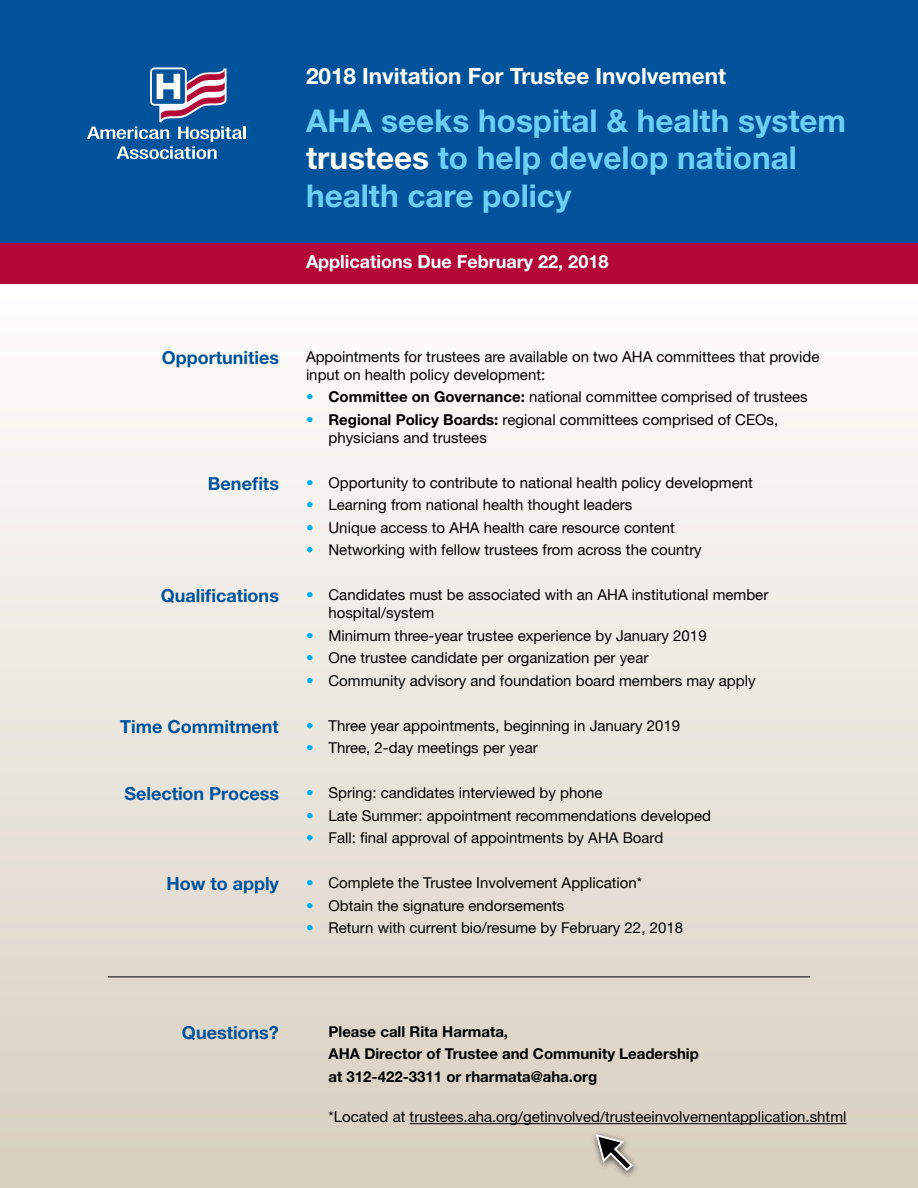
<style>
.page{position:relative;width:918px;height:1188px;background:#fff}
.page>*{position:absolute;margin:0;border:0;box-sizing:border-box;transform-origin:0 0}
.t1{font:700 31.5px/37.5px "Helvetica Neue LT Std";color:#6dcff6}
.t2{font:700 22.5px "Helvetica Neue LT Std";color:#fff}
.t3{font:700 18px "Helvetica Neue LT Std";color:#00539b}
.t4{font:700 18px "Helvetica Neue LT Std";color:#fff}
.t5{font:15px/18px "Helvetica Neue LT Std";color:#000}
.t6{font:700 15px/22.5px "Helvetica Neue LT Std";color:#000}
.s1{color:#fff}
.s2{color:#00aeef}
.s3{font-weight:700}
</style>
<div class="page">
<div style="left:0;top:284px;width:918px;height:904px;background:linear-gradient(to bottom,#fefefe,#d7cebf)"></div>
<div style="left:0;top:0;width:918px;height:243px;background:#00539b"></div>
<div style="left:0;top:243px;width:918px;height:41px;background:#b30838"></div>
<hr style="left:410px;top:1123px;width:437px;height:1px;background:#000">
<svg style="left:87px;top:68px;width:159px;height:91px"></svg>
<hr style="left:108px;top:976px;width:702px;height:1px;background:#000">
<svg style="left:576px;top:1115px;width:74px;height:73px;background:#c5beb1"></svg>
<h2 class="t2" style="left:306px;top:62px;width:422px">2018 Invitation For Trustee Involvement</h2>
<h1 class="t1" style="left:306px;top:101px;width:542px">AHA seeks hospital &amp; health system <span class="s1">trustees</span> to help develop national health care policy</h1>
<p class="t4" style="left:306px;top:250px;width:304px">Applications Due February 22, 2018</p>
<p class="t3" style="left:162px;top:346px;width:119px">Opportunities</p>
<p class="t3" style="left:208px;top:472px;width:73px">Benefits</p>
<p class="t3" style="left:161px;top:585px;width:120px">Qualifications</p>
<p class="t3" style="left:120px;top:715px;width:160px">Time Commitment</p>
<p class="t3" style="left:124px;top:783px;width:156px">Selection Process</p>
<p class="t3" style="left:166px;top:873px;width:114px">How to apply</p>
<p class="t5" style="left:306px;top:347px;width:515px">Appointments for trustees are available on two AHA committees that provide input on health policy development:</p>
<p class="t5" style="left:306px;top:388px;width:503px"><span class="s2">•</span> <span class="s3">Committee on Governance:</span> national committee comprised of trustees</p>
<p class="t5" style="left:328px;top:410px;width:451px;text-indent:-22px"><span class="s2">•</span> <span class="s3">Regional Policy Boards:</span> regional committees comprised of CEOs, physicians and trustees</p>
<p class="t5" style="left:306px;top:473px;width:448px"><span class="s2">•</span> Opportunity to contribute to national health policy development</p>
<p class="t5" style="left:306px;top:496px;width:328px"><span class="s2">•</span> Learning from national health thought leaders</p>
<p class="t5" style="left:306px;top:518px;width:370px"><span class="s2">•</span> Unique access to AHA health care resource content</p>
<p class="t5" style="left:306px;top:541px;width:397px"><span class="s2">•</span> Networking with fellow trustees from across the country</p>
<p class="t5" style="left:328px;top:586px;width:441px;text-indent:-22px"><span class="s2">•</span> Candidates must be associated with an AHA institutional member hospital/system</p>
<p class="t5" style="left:306px;top:626px;width:402px"><span class="s2">•</span> Minimum three-year trustee experience by January 2019</p>
<p class="t5" style="left:306px;top:649px;width:344px"><span class="s2">•</span> One trustee candidate per organization per year</p>
<p class="t5" style="left:306px;top:671px;width:451px"><span class="s2">•</span> Community advisory and foundation board members may apply</p>
<p class="t5" style="left:306px;top:716px;width:376px"><span class="s2">•</span> Three year appointments, beginning in January 2019</p>
<p class="t5" style="left:306px;top:739px;width:233px"><span class="s2">•</span> Three, 2-day meetings per year</p>
<p class="t5" style="left:306px;top:784px;width:298px"><span class="s2">•</span> Spring: candidates interviewed by phone</p>
<p class="t5" style="left:306px;top:806px;width:407px"><span class="s2">•</span> Late Summer: appointment recommendations developed</p>
<p class="t5" style="left:306px;top:829px;width:359px"><span class="s2">•</span> Fall: final approval of appointments by AHA Board</p>
<p class="t5" style="left:306px;top:874px;width:338px"><span class="s2">•</span> Complete the Trustee Involvement Application*</p>
<p class="t5" style="left:306px;top:896px;width:260px"><span class="s2">•</span> Obtain the signature endorsements</p>
<p class="t5" style="left:306px;top:919px;width:379px"><span class="s2">•</span> Return with current bio/resume by February 22, 2018</p>
<p class="t3" style="left:182px;top:1021px;width:99px">Questions?</p>
<p class="t6" style="left:328px;top:1020px;width:372px">Please call Rita Harmata,<br>AHA Director of Trustee and Community Leadership at 312-422-3311 or rharmata@aha.org</p>
<p class="t5" style="left:328px;top:1108px;width:520px">*Located at trustees.aha.org/getinvolved/trusteeinvolvementapplication.shtml</p>
</div>
